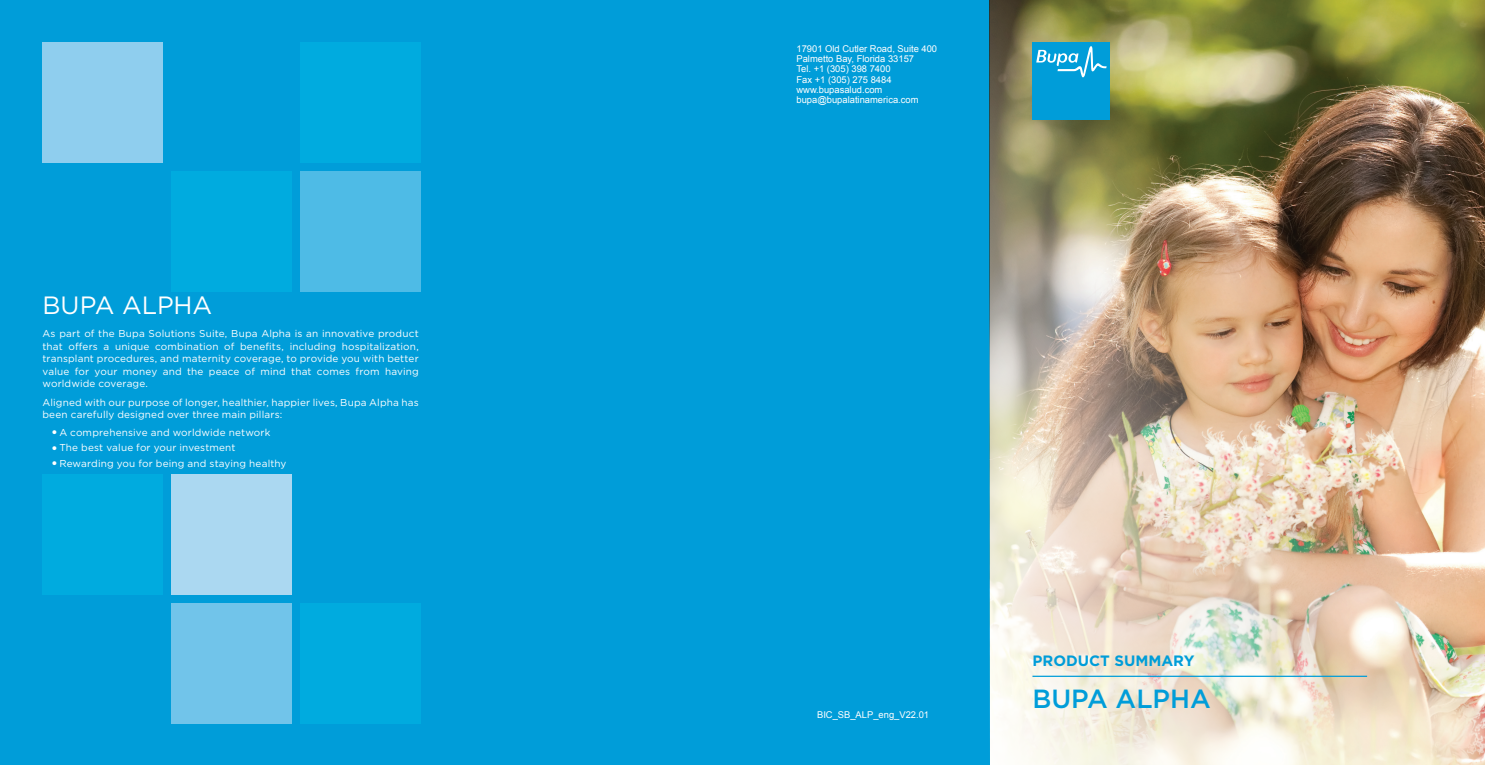
<style>
.page{position:relative;width:1485px;height:765px;background:#fff}
.page>*{position:absolute;margin:0;border:0;box-sizing:border-box;transform-origin:0 0}
.t1{font:500 26.25px "Gotham";color:#009dd9}
.t2{font:25px "Gotham";letter-spacing:-.005em;color:#fff}
.t3{font:700 15px "Gotham";color:#009dd9}
.t4{font:10px/12.5px "Gotham";letter-spacing:.015em;color:#fff;text-align:justify}
.t5{font:9.38px/10.2px "Arial";color:#fff}
.s1{font-weight:500;font-size:13.75px}
</style>
<div class="page">
<div style="left:0;top:0;width:990px;height:765px;background:#009dd9"></div>
<div style="left:42px;top:42px;width:120px;height:120px;background:#8fceee"></div>
<div style="left:42px;top:474px;width:120px;height:120px;background:#00abdf"></div>
<div style="left:171px;top:171px;width:120px;height:120px;background:#00abdf"></div>
<div style="left:171px;top:474px;width:120px;height:120px;background:#abd8f1"></div>
<div style="left:171px;top:603px;width:120px;height:120px;background:#71c4ea"></div>
<div style="left:300px;top:42px;width:120px;height:120px;background:#00abdf"></div>
<div style="left:300px;top:171px;width:120px;height:120px;background:#4ebbe6"></div>
<div style="left:300px;top:603px;width:120px;height:120px;background:#00abdf"></div>
<img style="left:990px;top:0;width:495px;height:765px">
<div style="left:1032px;top:42px;width:78px;height:78px;background:#009dd9"></div>
<svg style="left:1036px;top:46px;width:71px;height:31px"></svg>
<hr style="left:1032px;top:676px;width:335px;height:1px;background:#009dd9">
<h2 class="t2" style="left:42px;top:289px;width:171px">BUPA ALPHA</h2>
<p class="t4" style="left:42px;top:327px;width:378px">As part of the Bupa Solutions Suite, Bupa Alpha is an innovative product that offers a unique combination of benefits, including hospitalization, transplant procedures, and maternity coverage, to provide you with better value for your money and the peace of mind that comes from having worldwide coverage.</p>
<p class="t4" style="left:42px;top:396px;width:378px">Aligned with our purpose of longer, healthier, happier lives, Bupa Alpha has been carefully designed over three main pillars:</p>
<p class="t4" style="left:51px;top:426px;width:221px"><span class="s1">•</span>A comprehensive and worldwide network</p>
<p class="t4" style="left:51px;top:441px;width:186px"><span class="s1">•</span>The best value for your investment</p>
<p class="t4" style="left:51px;top:457px;width:237px"><span class="s1">•</span>Rewarding you for being and staying healthy</p>
<p class="t5" style="left:797px;top:43px;width:142px">17901 Old Cutler Road, Suite 400<br>Palmetto Bay, Florida 33157<br>Tel. +1 (305) 398 7400<br>Fax +1 (305) 275 8484 www.bupasalud.com bupa@bupalatinamerica.com</p>
<p class="t5" style="left:817px;top:709px;width:114px">BIC_SB_ALP_eng_V22.01</p>
<h3 class="t3" style="left:1032px;top:651px;width:164px">PRODUCT SUMMARY</h3>
<h1 class="t1" style="left:1032px;top:682px;width:180px">BUPA ALPHA</h1>
</div>
